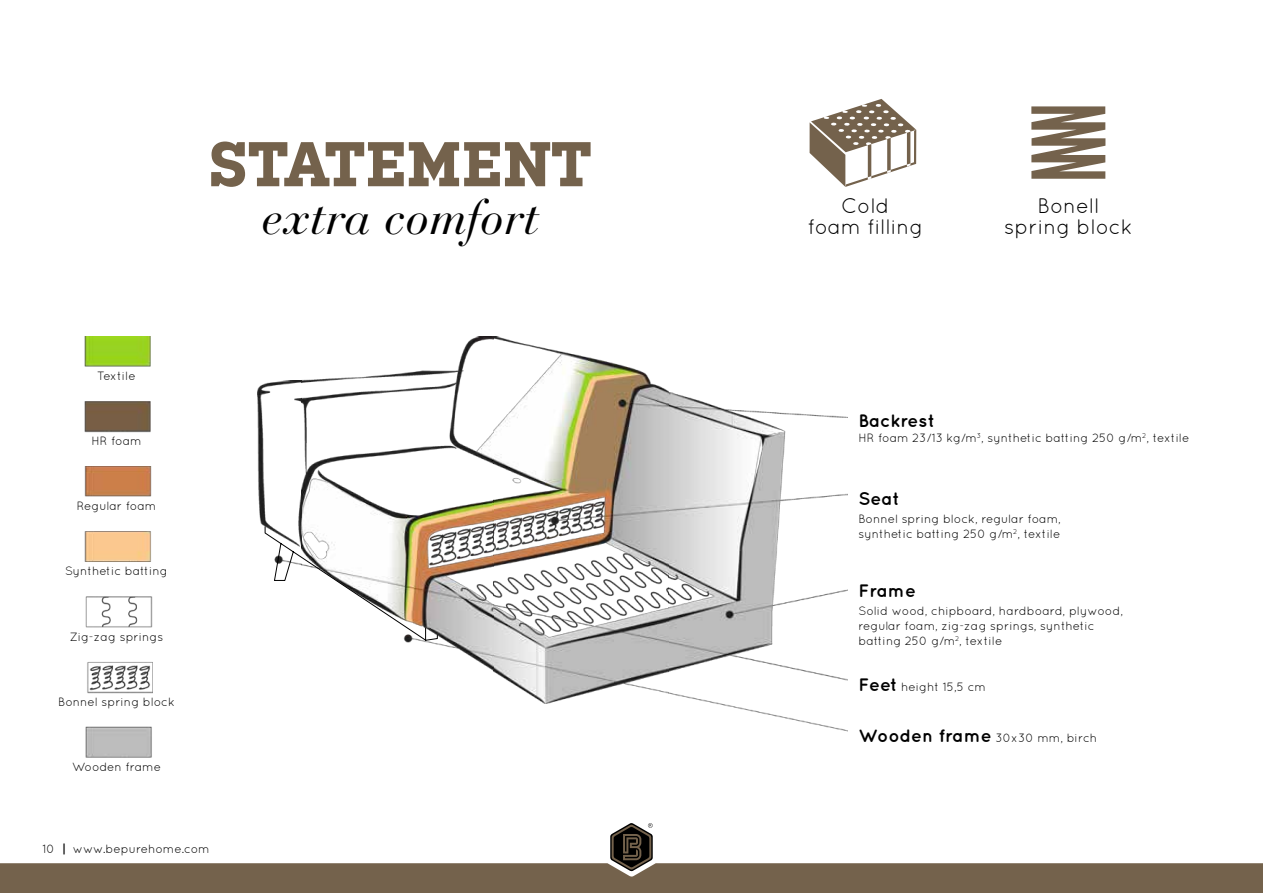
<style>
.page{position:relative;width:1263px;height:893px;background:#fff}
.page>*{position:absolute;margin:0;border:0;box-sizing:border-box;transform-origin:0 0}
.t1{font:700 63px "Kulturista";color:#74624c}
.t2{font:italic 48px "Bauer Bodoni";color:#000}
.t3{font:21px/21px "Quicksand";color:#000;text-align:center}
.t4{font:700 18px "Quicksand";color:#000}
.t5{font:13.2px "Quicksand";letter-spacing:-.01em;color:#000}
.t6{font:12px/15px "Quicksand";color:#000}
.s1{font-weight:700}
.s2{font-weight:700;font-size:18px}
</style>
<div class="page">
<svg style="left:0;top:823px;width:1263px;height:70px"></svg>
<svg style="left:810px;top:99px;width:106px;height:88px"></svg>
<svg style="left:1031px;top:106px;width:74px;height:73px"></svg>
<img style="left:669px;top:393px;width:179px;height:339px">
<img style="left:494px;top:337px;width:175px;height:367px">
<img style="left:302px;top:336px;width:192px;height:335px">
<img style="left:257px;top:381px;width:45px;height:145px">
<svg style="left:264px;top:526px;width:174px;height:116px"></svg>
<img style="left:84px;top:336px;width:67px;height:31px">
<img style="left:84px;top:401px;width:67px;height:32px">
<img style="left:84px;top:466px;width:68px;height:31px">
<img style="left:84px;top:531px;width:67px;height:31px">
<img style="left:85px;top:596px;width:68px;height:32px">
<img style="left:87px;top:662px;width:66px;height:32px">
<img style="left:85px;top:726px;width:67px;height:32px">
<h1 class="t1" style="left:209px;top:128px;width:385px">STATEMENT</h1>
<h2 class="t2" style="left:262px;top:189px;width:279px">extra comfort</h2>
<p class="t6" style="left:97px;top:368px;width:40px">Textile</p>
<p class="t5" style="left:95px;top:369px;width:44px">Textile</p>
<p class="t6" style="left:91px;top:434px;width:52px">HR foam</p>
<p class="t6" style="left:77px;top:499px;width:81px">Regular foam</p>
<p class="t6" style="left:65px;top:564px;width:104px">Synthetic batting</p>
<p class="t6" style="left:70px;top:629px;width:95px">Zig-zag springs</p>
<p class="t6" style="left:58px;top:694px;width:118px">Bonnel spring block</p>
<p class="t6" style="left:72px;top:759px;width:90px">Wooden frame</p>
<p class="t6" style="left:43px;top:841px;width:169px">10 <span class="s1">|</span> www.bepurehome.com</p>
<h3 class="t3" style="left:807px;top:195px;width:117px">Cold<br>foam filling</h3>
<h3 class="t3" style="left:1004px;top:195px;width:130px">Bonell spring block</h3>
<h3 class="t4" style="left:858px;top:410px;width:78px">Backrest</h3>
<p class="t6" style="left:858px;top:430px;width:333px">HR foam 23/13 kg/m<sup>3</sup>, synthetic batting 250 g/m<sup>2</sup>, textile</p>
<h3 class="t4" style="left:858px;top:488px;width:43px">Seat</h3>
<p class="t6" style="left:858px;top:511px;width:204px">Bonnel spring block, regular foam, synthetic batting 250 g/m<sup>2</sup>, textile</p>
<h3 class="t4" style="left:858px;top:580px;width:59px">Frame</h3>
<p class="t6" style="left:858px;top:603px;width:266px">Solid wood, chipboard, hardboard, plywood, regular foam, zig-zag springs, synthetic batting 250 g/m<sup>2</sup>, textile</p>
<p class="t6" style="left:858px;top:679px;width:129px"><span class="s2">Feet</span> height 15,5 cm</p>
<p class="t6" style="left:858px;top:730px;width:240px"><span class="s2">Wooden frame</span> 30x30 mm, birch</p>
</div>
